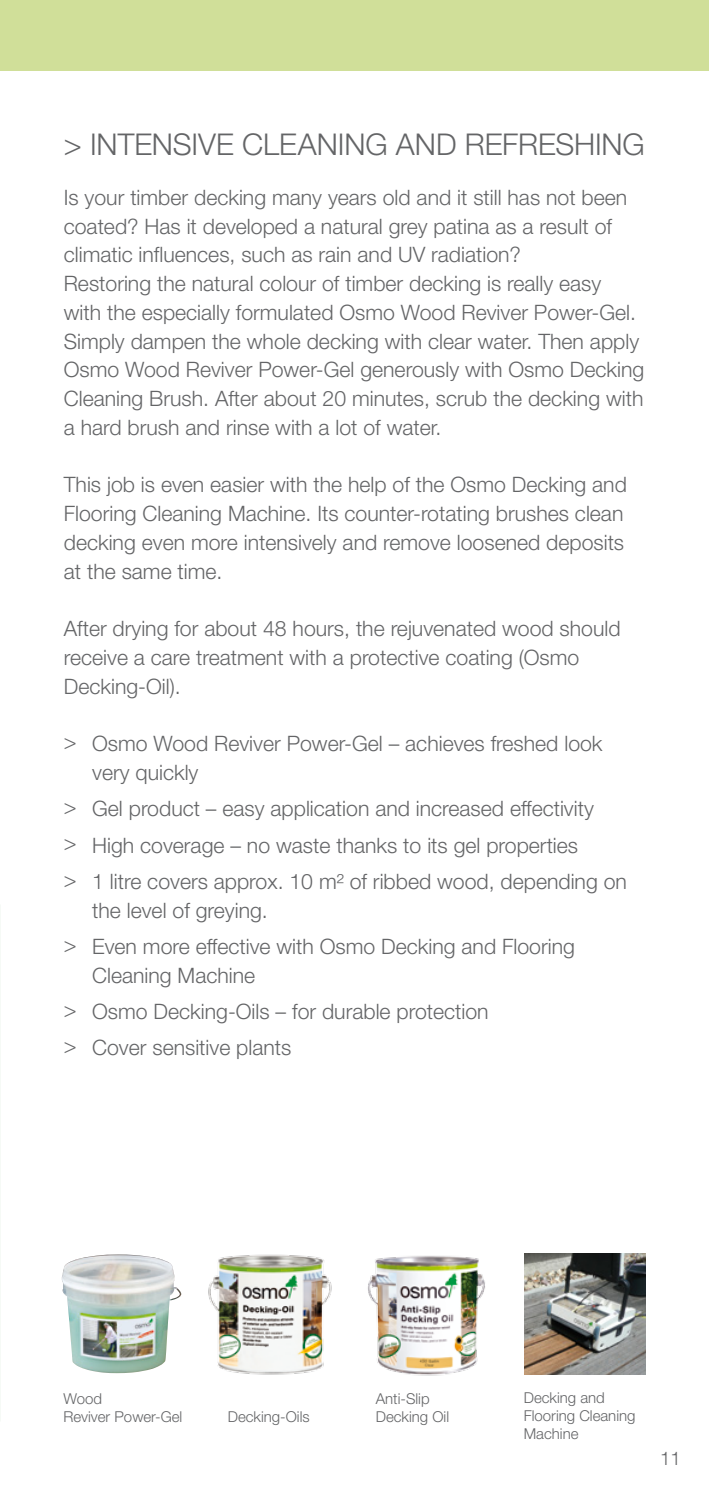
<style>
.page{position:relative;width:709px;height:1489px;background:#fff}
.page>*{position:absolute;margin:0;border:0;box-sizing:border-box;transform-origin:0 0}
.t1{font:300 30px "Helvetica Neue";letter-spacing:-.005em;color:#646567}
.t2{font:300 21.25px/28.8px "Helvetica Neue";color:#646567}
.t3{font:300 18.75px "Helvetica Neue";color:#646567}
.t4{font:300 15px/18px "Helvetica Neue";color:#646567}
</style>
<div class="page">
<div style="left:0;top:0;width:709px;height:71px;background:#d0df99"></div>
<img style="left:524px;top:1253px;width:121px;height:120px">
<img style="left:62px;top:1254px;width:119px;height:118px">
<img style="left:208px;top:1254px;width:124px;height:121px">
<img style="left:368px;top:1255px;width:117px;height:121px">
<h1 class="t1" style="left:64px;top:126px;width:582px">&gt; INTENSIVE CLEANING AND REFRESHING</h1>
<p class="t2" style="left:64px;top:182px;width:582px">Is your timber decking many years old and it still has not been coated? Has it developed a natural grey patina as a result of climatic influences, such as rain and UV radiation?<br>Restoring the natural colour of timber decking is really easy<br>with the especially formulated Osmo Wood Reviver Power-Gel.<br>Simply dampen the whole decking with clear water. Then apply Osmo Wood Reviver Power-Gel generously with Osmo Decking Cleaning Brush. After about 20 minutes, scrub the decking with a hard brush and rinse with a lot of water.</p>
<p class="t2" style="left:64px;top:470px;width:564px">This job is even easier with the help of the Osmo Decking and Flooring Cleaning Machine. Its counter-rotating brushes clean decking even more intensively and remove loosened deposits at the same time.</p>
<p class="t2" style="left:64px;top:614px;width:558px">After drying for about 48 hours, the rejuvenated wood should receive a care treatment with a protective coating (Osmo<br>Decking-Oil).</p>
<p class="t2" style="left:92px;top:729px;width:512px;text-indent:-28px">&gt; Osmo Wood Reviver Power-Gel – achieves freshed look very quickly</p>
<p class="t2" style="left:64px;top:790px;width:564px;line-height:36.2px">&gt; Gel product – easy application and increased effectivity<br>&gt; High coverage – no waste thanks to its gel properties<br>&gt; 1 litre covers approx. 10 m² of ribbed wood, depending on</p>
<p class="t2" style="left:64px;top:891px;width:512px;line-height:36.2px;text-indent:28px">the level of greying.<br>&gt; Even more effective with Osmo Decking and Flooring</p>
<p class="t2" style="left:64px;top:956px;width:426px;line-height:36.2px;text-indent:28px">Cleaning Machine<br>&gt; Osmo Decking-Oils – for durable protection &gt; Cover sensitive plants</p>
<p class="t4" style="left:63px;top:1388px;width:120px">Wood<br>Reviver Power-Gel</p>
<p class="t4" style="left:228px;top:1406px;width:83px">Decking-Oils</p>
<p class="t4" style="left:376px;top:1388px;width:75px">Anti-Slip<br>Decking Oil</p>
<p class="t4" style="left:524px;top:1388px;width:113px">Decking and<br>Flooring Cleaning<br>Machine</p>
<p class="t3" style="left:660px;top:1446px;width:22px">11</p>
</div>
